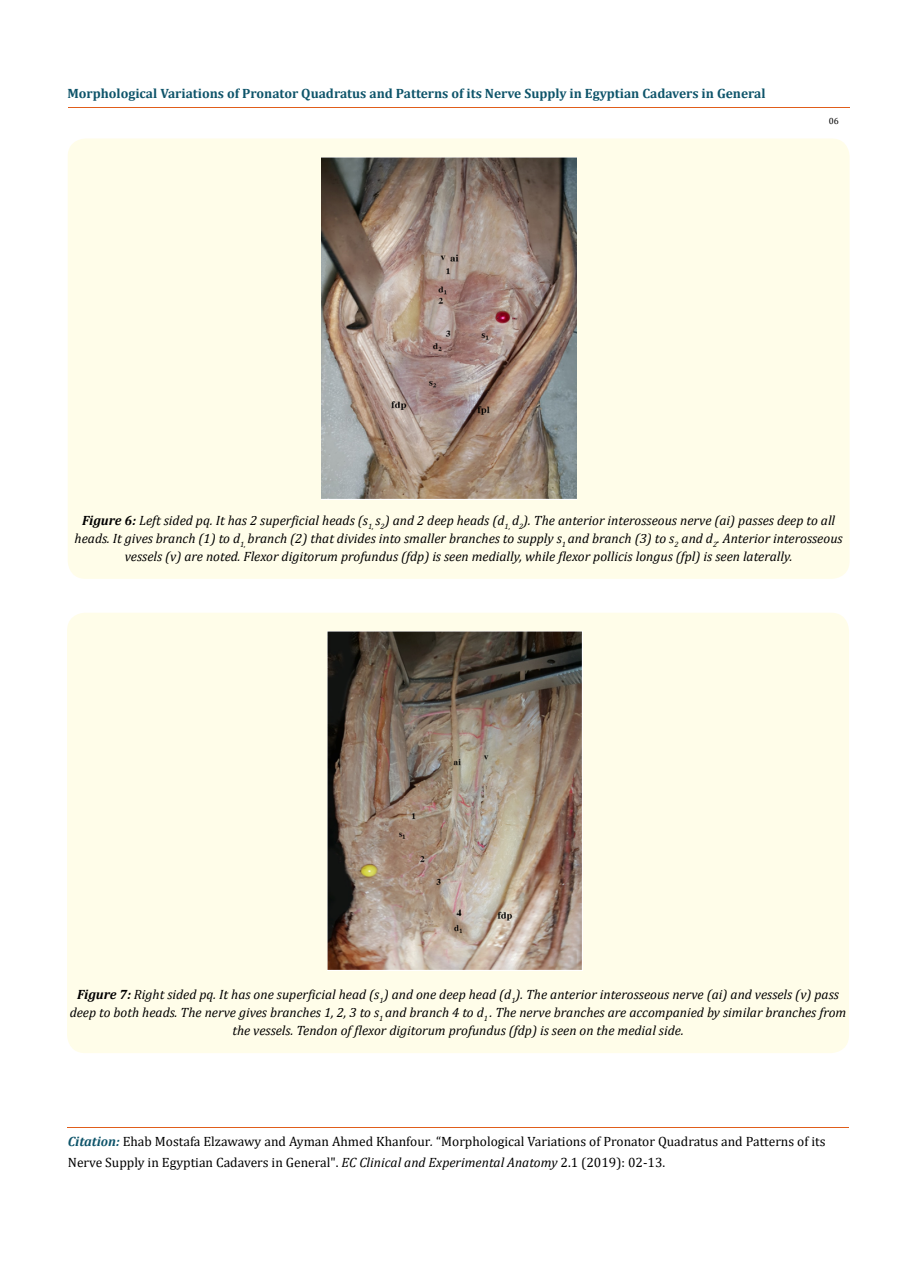
<style>
.page{position:relative;width:917px;height:1262px;background:#fff}
.page>*{position:absolute;margin:0;border:0;box-sizing:border-box;transform-origin:0 0}
.t1{font:italic 13.5px/18px "Cambria";color:#000;text-align:center}
.t2{font:13.5px/21px "Cambria";color:#000}
.t3{font:700 13.5px "Cambria";color:#0e546a}
.t4{font:9px "Cambria";color:#000}
.s1{font-weight:700}
.s2{font-weight:700;font-style:italic;color:#0e546a}
.s3{font-style:italic}
</style>
<div class="page">
<hr style="left:68px;top:108px;width:781px;height:1px;background:#e05d1a">
<hr style="left:67px;top:1127px;width:782px;height:1px;background:#e05d1a">
<div style="left:68px;top:138px;width:781px;height:441px;background:#fffde9;border-radius:18px"></div>
<img style="left:321px;top:158px;width:255px;height:342px">
<div style="left:67px;top:612px;width:782px;height:441px;background:#fffde9;border-radius:18px"></div>
<img style="left:327px;top:631px;width:255px;height:339px">
<p class="t3" style="left:67px;top:83px;width:699px">Morphological Variations of Pronator Quadratus and Patterns of its Nerve Supply in Egyptian Cadavers in General</p>
<p class="t4" style="left:828px;top:116px;width:11px">06</p>
<p class="t1" style="left:75px;top:510px;width:769px"><span class="s1">Figure 6:</span> Left sided pq. It has 2 superficial heads (s<sub>1,</sub> s<sub>2</sub>) and 2 deep heads (d<sub>1,</sub> d<sub>2</sub>). The anterior interosseous nerve (ai) passes deep to all heads. It gives branch (1) to d<sub>1,</sub> branch (2) that divides into smaller branches to supply s<sub>1</sub> and branch (3) to s<sub>2</sub> and d<sub>2</sub>. Anterior interosseous vessels (v) are noted. Flexor digitorum profundus (fdp) is seen medially, while flexor pollicis longus (fpl) is seen laterally.</p>
<p class="t1" style="left:70px;top:984px;width:778px"><span class="s1">Figure 7:</span> Right sided pq. It has one superficial head (s<sub>1</sub>) and one deep head (d<sub>1</sub>). The anterior interosseous nerve (ai) and vessels (v) pass deep to both heads. The nerve gives branches 1, 2, 3 to s<sub>1</sub> and branch 4 to d<sub>1</sub> . The nerve branches are accompanied by similar branches from the vessels. Tendon of flexor digitorum profundus (fdp) is seen on the medial side.</p>
<p class="t2" style="left:68px;top:1130px;width:759px"><span class="s2">Citation:</span> Ehab Mostafa Elzawawy and Ayman Ahmed Khanfour<span class="s3">.</span> “Morphological Variations of Pronator Quadratus and Patterns of its<br>Nerve Supply in Egyptian Cadavers in General". <span class="s3">EC Clinical and Experimental Anatomy</span> 2.1 (2019): 02-13.</p>
</div>
